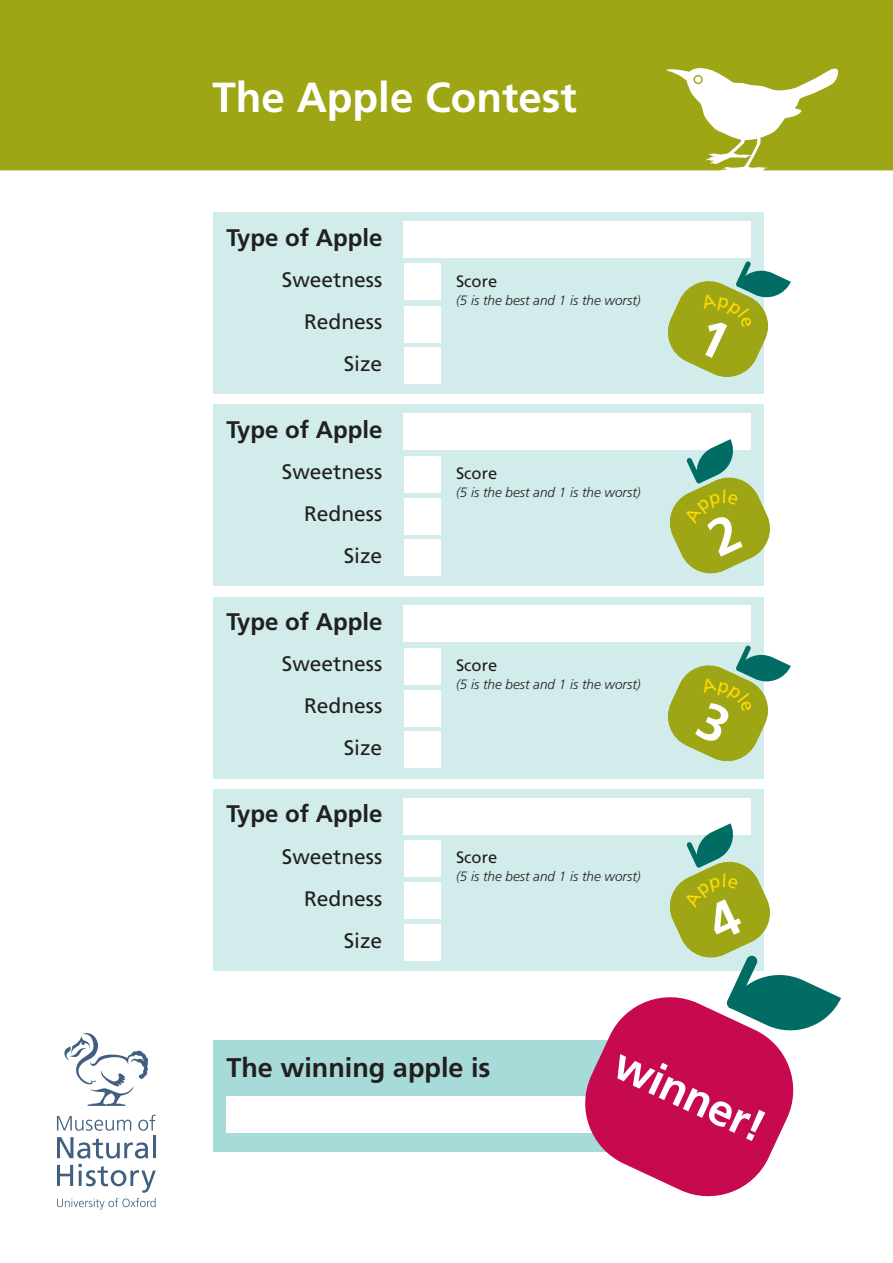
<style>
.page{position:relative;width:893px;height:1263px;background:#fff}
.page>*{position:absolute;margin:0;border:0;box-sizing:border-box;transform-origin:0 0}
.t1{font:700 45px "Frutiger LT Std";color:#fff}
.t2{font:700 42px "Frutiger LT Std";color:#fff}
.t3{font:700 27px "Frutiger LT Std";color:#231f20}
.t4{font:700 24px "Frutiger LT Std";color:#231f20}
.t5{font:21px "Frutiger LT Std";color:#231f20}
.t6{font:16.5px "Frutiger LT Std";color:#231f20}
.t7{font:italic 300 13.5px "Frutiger LT Std";color:#231f20}
</style>
<div class="page">
<div style="left:0;top:0;width:893px;height:170px;background:#9ea615"></div>
<svg style="left:57px;top:1137px;width:91px;height:21px"></svg>
<hr style="left:153px;top:1135px;width:3px;height:23px;background:#405f81">
<svg style="left:57px;top:1164px;width:99px;height:45px"></svg>
<svg style="left:64px;top:1033px;width:84px;height:73px"></svg>
<svg style="left:57px;top:1116px;width:74px;height:15px"></svg>
<svg style="left:138px;top:1115px;width:18px;height:16px"></svg>
<div style="left:213px;top:212px;width:551px;height:182px;background:#d1eceb"></div>
<div style="left:404px;top:221px;width:347px;height:37px;background:#fff"></div>
<div style="left:404px;top:347px;width:37px;height:37px;background:#fff"></div>
<div style="left:404px;top:263px;width:37px;height:37px;background:#fff"></div>
<div style="left:404px;top:306px;width:37px;height:36px;background:#fff"></div>
<div style="left:213px;top:405px;width:551px;height:181px;background:#d1eceb"></div>
<div style="left:404px;top:413px;width:347px;height:37px;background:#fff"></div>
<div style="left:404px;top:539px;width:37px;height:37px;background:#fff"></div>
<div style="left:404px;top:456px;width:37px;height:36px;background:#fff"></div>
<div style="left:404px;top:498px;width:37px;height:37px;background:#fff"></div>
<div style="left:213px;top:597px;width:551px;height:181px;background:#d1eceb"></div>
<div style="left:404px;top:605px;width:347px;height:37px;background:#fff"></div>
<div style="left:404px;top:731px;width:37px;height:37px;background:#fff"></div>
<div style="left:404px;top:648px;width:37px;height:37px;background:#fff"></div>
<div style="left:404px;top:690px;width:37px;height:37px;background:#fff"></div>
<div style="left:213px;top:1040px;width:551px;height:112px;background:#a6dbda"></div>
<div style="left:226px;top:1096px;width:489px;height:36px;background:#fff"></div>
<div style="left:213px;top:789px;width:551px;height:181px;background:#d1eceb"></div>
<div style="left:404px;top:798px;width:347px;height:36px;background:#fff"></div>
<div style="left:404px;top:840px;width:37px;height:37px;background:#fff"></div>
<div style="left:404px;top:882px;width:37px;height:37px;background:#fff"></div>
<div style="left:404px;top:924px;width:37px;height:36px;background:#fff"></div>
<svg style="left:577px;top:997px;width:217px;height:200px"></svg>
<svg style="left:667px;top:261px;width:124px;height:116px"></svg>
<svg style="left:669px;top:439px;width:101px;height:135px"></svg>
<svg style="left:668px;top:645px;width:123px;height:117px"></svg>
<svg style="left:665px;top:823px;width:176px;height:215px"></svg>
<p class="t2" style="left:213px;top:73px;width:366px">The Apple Contest</p>
<p class="t4" style="left:226px;top:223px;width:158px">Type of Apple</p>
<p class="t5" style="left:282px;top:267px;width:102px">Sweetness</p>
<p class="t5" style="left:304px;top:309px;width:80px">Redness</p>
<p class="t5" style="left:344px;top:351px;width:40px">Size</p>
<p class="t4" style="left:226px;top:415px;width:158px">Type of Apple</p>
<p class="t5" style="left:282px;top:459px;width:102px">Sweetness</p>
<p class="t5" style="left:304px;top:501px;width:80px">Redness</p>
<p class="t5" style="left:344px;top:543px;width:40px">Size</p>
<p class="t4" style="left:226px;top:608px;width:158px">Type of Apple</p>
<p class="t5" style="left:282px;top:652px;width:102px">Sweetness</p>
<p class="t5" style="left:304px;top:694px;width:80px">Redness</p>
<p class="t5" style="left:344px;top:736px;width:40px">Size</p>
<p class="t4" style="left:226px;top:800px;width:158px">Type of Apple</p>
<p class="t5" style="left:282px;top:844px;width:102px">Sweetness</p>
<p class="t5" style="left:304px;top:886px;width:80px">Redness</p>
<p class="t5" style="left:344px;top:928px;width:40px">Size</p>
<p class="t6" style="left:456px;top:271px;width:43px">Score</p>
<p class="t7" style="left:456px;top:292px;width:186px">(5 is the best and 1 is the worst)</p>
<p class="t6" style="left:456px;top:463px;width:43px">Score</p>
<p class="t7" style="left:456px;top:484px;width:186px">(5 is the best and 1 is the worst)</p>
<p class="t6" style="left:456px;top:656px;width:43px">Score</p>
<p class="t7" style="left:456px;top:677px;width:186px">(5 is the best and 1 is the worst)</p>
<p class="t6" style="left:456px;top:848px;width:43px">Score</p>
<p class="t7" style="left:456px;top:869px;width:186px">(5 is the best and 1 is the worst)</p>
<p class="t3" style="left:226px;top:1051px;width:266px">The winning apple is</p>
<p class="t1" style="left:628px;top:1037px;width:164px;rotate:25deg">winner!</p>
</div>
